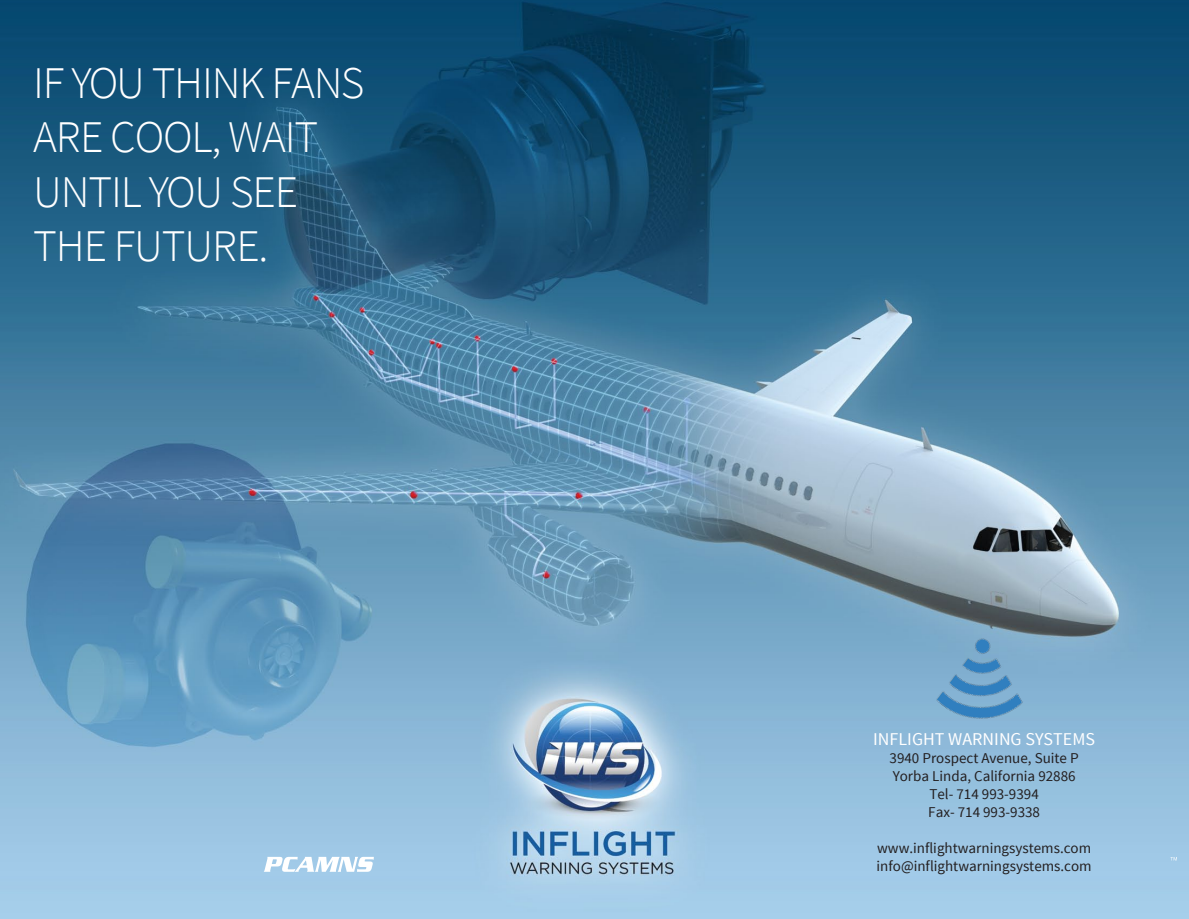
<style>
.page{position:relative;width:1189px;height:919px;background:#fff}
.page>*{position:absolute;margin:0;border:0;box-sizing:border-box;transform-origin:0 0}
.t1{font:300 45.3px/54.3px "Source Sans Pro";letter-spacing:-.025em;color:#fff}
.t2{font:18px "Source Sans Pro";color:#fff}
.t3{font:15px/18px "Source Sans Pro";color:#231f20;text-align:center}
</style>
<div class="page">
<img style="left:0;top:1px;width:1188px;height:918px">
<svg style="left:264px;top:856px;width:110px;height:15px"></svg>
<svg style="left:1170px;top:857px;width:6px;height:3px"></svg>
<img style="left:927px;top:632px;width:114px;height:114px">
<h1 class="t1" style="left:33px;top:56px;width:332px">IF YOU THINK FANS<br>ARE COOL, WAIT<br>UNTIL YOU SEE<br>THE FUTURE.</h1>
<p class="t2" style="left:873px;top:727px;width:223px">INFLIGHT WARNING SYSTEMS</p>
<p class="t3" style="left:889px;top:749px;width:191px">3940 Prospect Avenue, Suite P<br>Yorba Linda, California 92886<br>Tel- 714 993-9394<br>Fax- 714 993-9338</p>
<p class="t3" style="left:876px;top:839px;width:216px;text-align:left">www.inflightwarningsystems.com info@inflightwarningsystems.com</p>
</div>
